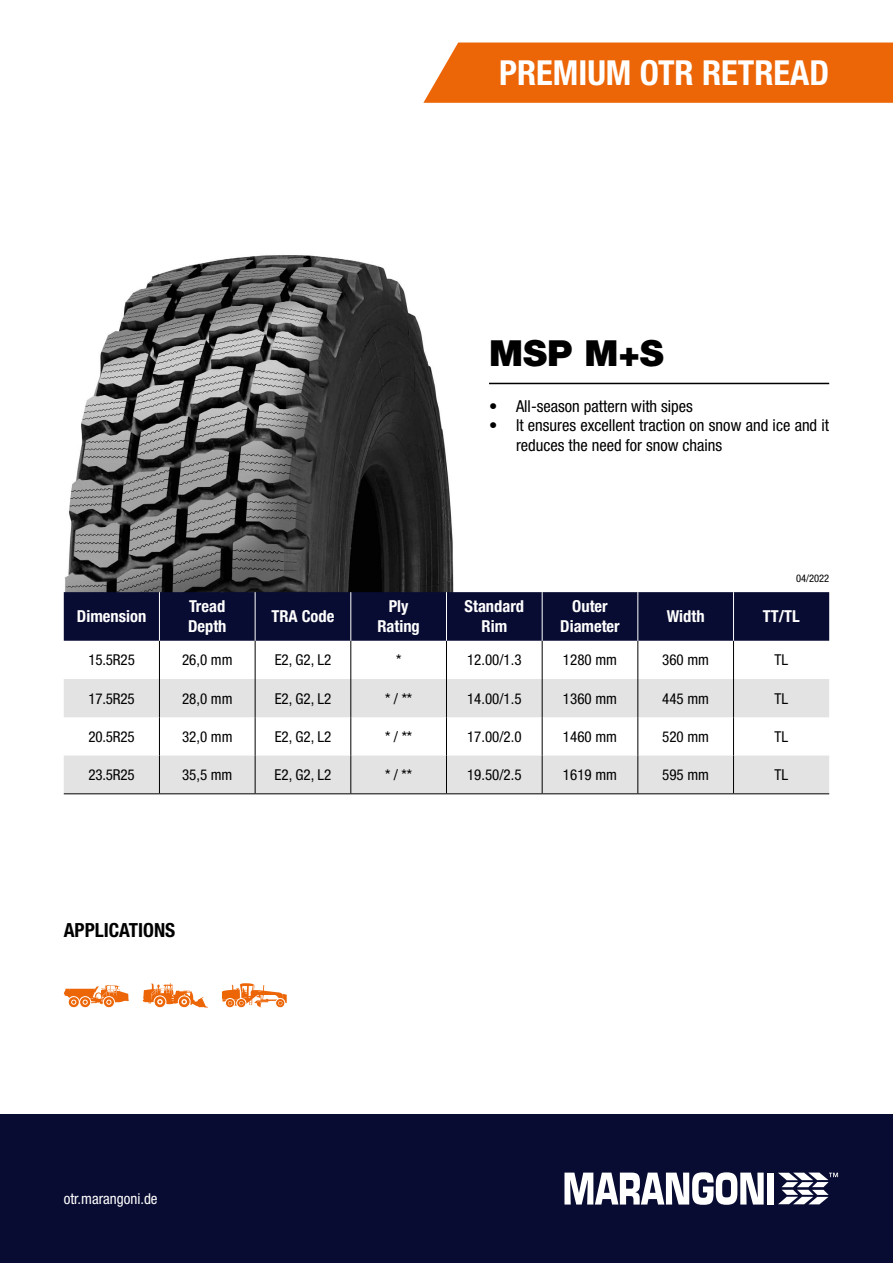
<style>
.page{position:relative;width:893px;height:1263px;background:#fff}
.page>*{position:absolute;margin:0;border:0;box-sizing:border-box;transform-origin:0 0}
.t1{font:900 36px "Helvetica Neue LT Std";color:#000}
.t2{font:700 condensed 34.5px "Helvetica Neue LT Std";color:#fff}
.t3{font:700 condensed 19.5px "Helvetica Neue LT Std";color:#000}
.t4{font:condensed 16.5px/19.8px "Helvetica Neue LT Std";color:#000}
.t5{font:700 condensed 16.5px/19.8px "Helvetica Neue LT Std";color:#fff;text-align:center}
.t6{font:condensed 15px "Helvetica Neue LT Std";color:#000}
.t7{font:condensed 15px "Helvetica Neue LT Std";color:#fff}
.t8{font:condensed 10.5px "Helvetica Neue LT Std";color:#000}
</style>
<div class="page">
<img style="left:63px;top:255px;width:391px;height:339px">
<div style="left:68px;top:996px;width:11px;height:12px;background:#ec6608;border-radius:50%"></div>
<div style="left:68px;top:996px;width:11px;height:12px;border:1px solid #fff;border-radius:50%"></div>
<div style="left:80px;top:996px;width:11px;height:12px;background:#ec6608;border-radius:50%"></div>
<div style="left:80px;top:996px;width:11px;height:12px;border:1px solid #fff;border-radius:50%"></div>
<div style="left:103px;top:996px;width:12px;height:12px;border:1px solid #fff;border-radius:50%"></div>
<svg style="left:64px;top:985px;width:65px;height:20px"></svg>
<svg style="left:143px;top:983px;width:65px;height:25px"></svg>
<div style="left:225px;top:998px;width:10px;height:10px;border:1px solid #fff;border-radius:50%"></div>
<div style="left:276px;top:998px;width:9px;height:10px;border:1px solid #fff;border-radius:50%"></div>
<div style="left:237px;top:998px;width:9px;height:10px;border:1px solid #fff;border-radius:50%"></div>
<svg style="left:222px;top:983px;width:65px;height:24px"></svg>
<hr style="left:489px;top:383px;width:340px;height:1px;background:#000">
<div style="left:0;top:1114px;width:893px;height:149px;background:#090c32"></div>
<svg style="left:564px;top:1172px;width:200px;height:33px"></svg>
<div style="left:767px;top:1172px;width:7px;height:32px;background:#fff"></div>
<svg style="left:778px;top:1172px;width:60px;height:32px"></svg>
<div style="left:64px;top:592px;width:765px;height:49px;background:#090c32"></div>
<svg style="left:64px;top:679px;width:765px;height:114px;fill:#e3e3e3"></svg>
<hr style="left:159px;top:641px;width:1px;height:38px;background:#000">
<hr style="left:255px;top:641px;width:1px;height:38px;background:#000">
<hr style="left:350px;top:641px;width:1px;height:38px;background:#000">
<hr style="left:446px;top:641px;width:1px;height:38px;background:#000">
<hr style="left:542px;top:641px;width:1px;height:38px;background:#000">
<hr style="left:637px;top:641px;width:1px;height:38px;background:#000">
<hr style="left:733px;top:641px;width:1px;height:38px;background:#000">
<hr style="left:159px;top:679px;width:1px;height:38px;background:#000">
<hr style="left:255px;top:679px;width:1px;height:38px;background:#000">
<hr style="left:350px;top:679px;width:1px;height:38px;background:#000">
<hr style="left:446px;top:679px;width:1px;height:38px;background:#000">
<hr style="left:542px;top:679px;width:1px;height:38px;background:#000">
<hr style="left:637px;top:679px;width:1px;height:38px;background:#000">
<hr style="left:733px;top:679px;width:1px;height:38px;background:#000">
<hr style="left:159px;top:717px;width:1px;height:38px;background:#000">
<hr style="left:255px;top:717px;width:1px;height:38px;background:#000">
<hr style="left:350px;top:717px;width:1px;height:38px;background:#000">
<hr style="left:446px;top:717px;width:1px;height:38px;background:#000">
<hr style="left:542px;top:717px;width:1px;height:38px;background:#000">
<hr style="left:637px;top:717px;width:1px;height:38px;background:#000">
<hr style="left:733px;top:717px;width:1px;height:38px;background:#000">
<hr style="left:159px;top:755px;width:1px;height:38px;background:#000">
<hr style="left:255px;top:755px;width:1px;height:38px;background:#000">
<hr style="left:350px;top:755px;width:1px;height:38px;background:#000">
<hr style="left:446px;top:755px;width:1px;height:38px;background:#000">
<hr style="left:542px;top:755px;width:1px;height:38px;background:#000">
<hr style="left:637px;top:755px;width:1px;height:38px;background:#000">
<hr style="left:733px;top:755px;width:1px;height:38px;background:#000">
<hr style="left:733px;top:592px;width:1px;height:49px;background:#fff">
<hr style="left:637px;top:592px;width:1px;height:49px;background:#fff">
<hr style="left:159px;top:592px;width:1px;height:49px;background:#fff">
<hr style="left:446px;top:592px;width:1px;height:49px;background:#fff">
<hr style="left:350px;top:592px;width:1px;height:49px;background:#fff">
<hr style="left:255px;top:592px;width:1px;height:49px;background:#fff">
<hr style="left:542px;top:592px;width:1px;height:49px;background:#fff">
<hr style="left:64px;top:793px;width:95px;height:1px;background:#000">
<hr style="left:159px;top:793px;width:96px;height:1px;background:#000">
<hr style="left:255px;top:793px;width:96px;height:1px;background:#000">
<hr style="left:351px;top:793px;width:95px;height:1px;background:#000">
<hr style="left:446px;top:793px;width:96px;height:1px;background:#000">
<hr style="left:542px;top:793px;width:96px;height:1px;background:#000">
<hr style="left:638px;top:793px;width:95px;height:1px;background:#000">
<hr style="left:733px;top:793px;width:96px;height:1px;background:#000">
<div style="left:423px;top:43px;width:470px;height:60px;background:#ec6608"></div>
<h2 class="t2" style="left:499px;top:52px;width:331px">PREMIUM OTR RETREAD</h2>
<h1 class="t1" style="left:489px;top:332px;width:176px">MSP M+S</h1>
<p class="t4" style="left:489px;top:396px;width:205px">• All-season pattern with sipes</p>
<p class="t4" style="left:516px;top:415px;width:315px;text-indent:-27px">• It ensures excellent traction on snow and ice and it reduces the need for snow chains</p>
<p class="t8" style="left:796px;top:572px;width:35px">04/2022</p>
<p class="t5" style="left:77px;top:606px;width:71px">Dimension</p>
<p class="t5" style="left:188px;top:596px;width:40px;text-align:left">Tread<br>Depth</p>
<p class="t5" style="left:272px;top:606px;width:64px">TRA Code</p>
<p class="t5" style="left:377px;top:596px;width:44px">Ply<br>Rating</p>
<p class="t5" style="left:465px;top:596px;width:61px">Standard<br>Rim</p>
<p class="t5" style="left:560px;top:596px;width:61px">Outer<br>Diameter</p>
<p class="t5" style="left:667px;top:606px;width:39px">Width</p>
<p class="t5" style="left:763px;top:606px;width:38px">TT/TL</p>
<p class="t6" style="left:88px;top:651px;width:48px">15.5R25</p>
<p class="t6" style="left:182px;top:651px;width:52px">26,0 mm</p>
<p class="t6" style="left:275px;top:651px;width:58px">E2, G2, L2</p>
<p class="t6" style="left:396px;top:651px;width:7px">*</p>
<p class="t6" style="left:467px;top:651px;width:56px">12.00/1.3</p>
<p class="t6" style="left:563px;top:651px;width:56px">1280 mm</p>
<p class="t6" style="left:662px;top:651px;width:48px">360 mm</p>
<p class="t6" style="left:774px;top:651px;width:15px">TL</p>
<p class="t6" style="left:88px;top:689px;width:48px">17.5R25</p>
<p class="t6" style="left:182px;top:689px;width:52px">28,0 mm</p>
<p class="t6" style="left:275px;top:689px;width:58px">E2, G2, L2</p>
<p class="t6" style="left:385px;top:689px;width:29px">* / **</p>
<p class="t6" style="left:467px;top:689px;width:56px">14.00/1.5</p>
<p class="t6" style="left:563px;top:689px;width:56px">1360 mm</p>
<p class="t6" style="left:662px;top:689px;width:48px">445 mm</p>
<p class="t6" style="left:774px;top:689px;width:15px">TL</p>
<p class="t6" style="left:88px;top:728px;width:48px">20.5R25</p>
<p class="t6" style="left:182px;top:728px;width:52px">32,0 mm</p>
<p class="t6" style="left:275px;top:728px;width:58px">E2, G2, L2</p>
<p class="t6" style="left:385px;top:728px;width:29px">* / **</p>
<p class="t6" style="left:467px;top:728px;width:56px">17.00/2.0</p>
<p class="t6" style="left:563px;top:728px;width:56px">1460 mm</p>
<p class="t6" style="left:662px;top:728px;width:48px">520 mm</p>
<p class="t6" style="left:774px;top:728px;width:15px">TL</p>
<p class="t6" style="left:88px;top:766px;width:48px">23.5R25</p>
<p class="t6" style="left:182px;top:766px;width:52px">35,5 mm</p>
<p class="t6" style="left:275px;top:766px;width:58px">E2, G2, L2</p>
<p class="t6" style="left:385px;top:766px;width:29px">* / **</p>
<p class="t6" style="left:467px;top:766px;width:56px">19.50/2.5</p>
<p class="t6" style="left:563px;top:766px;width:56px">1619 mm</p>
<p class="t6" style="left:662px;top:766px;width:48px">595 mm</p>
<p class="t6" style="left:774px;top:766px;width:15px">TL</p>
<h3 class="t3" style="left:64px;top:918px;width:113px">APPLICATIONS</h3>
<p class="t7" style="left:64px;top:1189px;width:95px">otr.marangoni.de</p>
</div>
